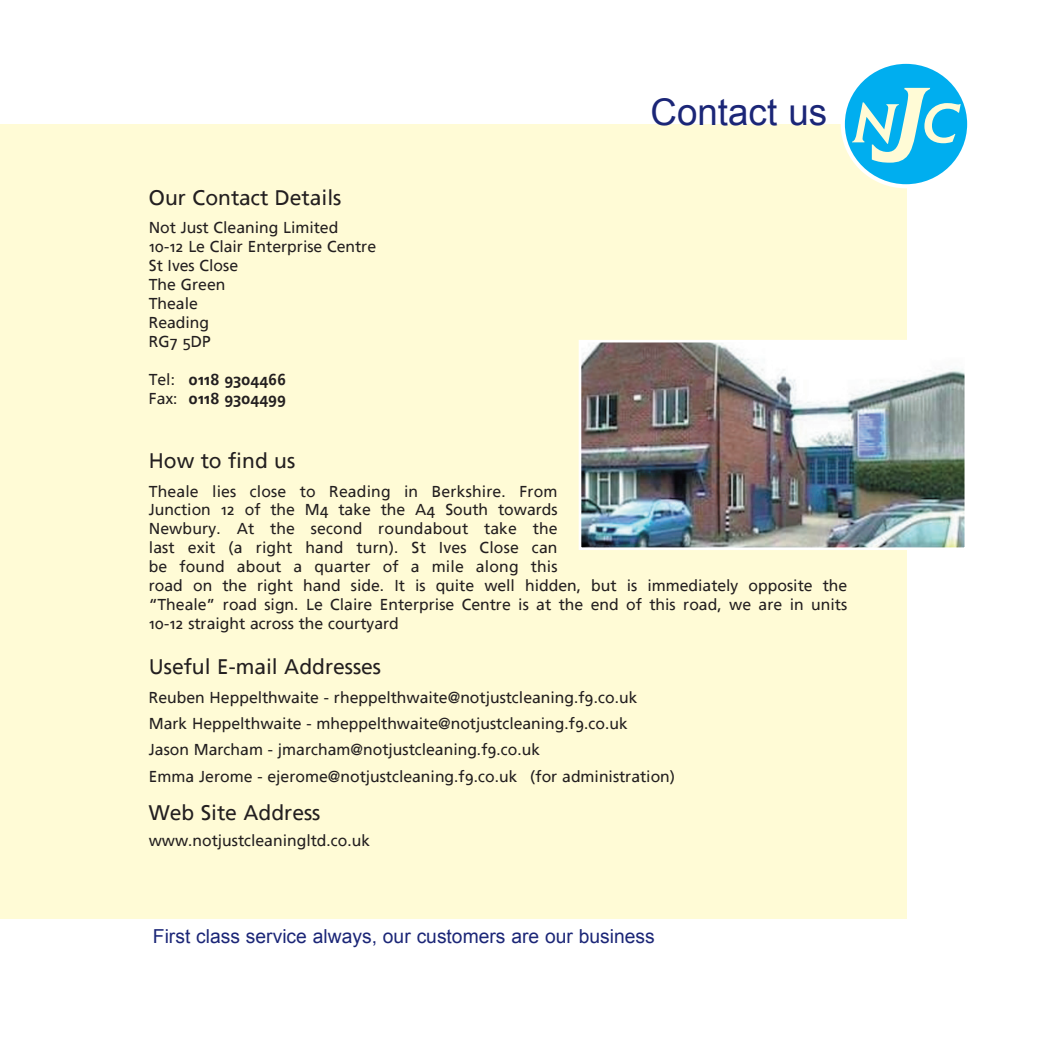
<style>
.page{position:relative;width:1042px;height:1042px;background:#fff}
.page>*{position:absolute;margin:0;border:0;box-sizing:border-box;transform-origin:0 0}
.t1{font:36.75px "Arial";color:#1b2677}
.t2{font:21px "Frutiger Linotype";color:#231f20}
.t3{font:19.25px "Arial";color:#1b2677}
.t4{font:15.75px/18.9px "Frutiger Linotype";color:#231f20}
.t5{font:700 15.75px "Frutiger Linotype";color:#231f20}
.s1{font-weight:400}
</style>
<div class="page">
<div style="left:0;top:124px;width:907px;height:795px;background:#fffbd6"></div>
<div style="left:843px;top:62px;width:126px;height:124px;background:#00aeef;border-radius:50%"></div>
<div style="left:841px;top:60px;width:130px;height:128px;border:4px solid #fff;border-radius:50%"></div>
<svg style="left:852px;top:88px;width:108px;height:75px"></svg>
<img style="left:583px;top:344px;width:380px;height:202px">
<div style="left:579px;top:340px;width:388px;height:210px;border:3px solid #fff"></div>
<p class="t2" style="left:149px;top:185px;width:194px">Our Contact Details</p>
<p class="t4" style="left:149px;top:218px;width:191px">Not Just Cleaning Limited</p>
<p class="t4" style="left:149px;top:237px;width:229px">10-12 Le Clair Enterprise Centre</p>
<p class="t4" style="left:149px;top:256px;width:91px">St Ives Close</p>
<p class="t4" style="left:149px;top:275px;width:78px">The Green</p>
<p class="t4" style="left:149px;top:294px;width:51px">Theale</p>
<p class="t4" style="left:149px;top:313px;width:62px">Reading</p>
<p class="t4" style="left:149px;top:332px;width:64px">RG7 5DP</p>
<p class="t5" style="left:149px;top:370px;width:139px"><span class="s1">Tel:</span> 0118 9304466</p>
<p class="t5" style="left:149px;top:389px;width:139px"><span class="s1">Fax:</span> 0118 9304499</p>
<p class="t1" style="left:650px;top:88px;width:178px">Contact us</p>
<p class="t2" style="left:149px;top:447px;width:148px">How to find us</p>
<p class="t4" style="left:149px;top:481px;width:700px">Theale lies close to Reading in Berkshire. From<br>Junction 12 of the M4 take the A4 South towards<br>Newbury. At the second roundabout take the<br>last exit (a right hand turn). St Ives Close can<br>be found about a quarter of a mile along this<br>road on the right hand side. It is quite well hidden, but is immediately opposite the “Theale” road sign. Le Claire Enterprise Centre is at the end of this road, we are in units 10-12 straight across the courtyard</p>
<p class="t2" style="left:149px;top:654px;width:234px">Useful E-mail Addresses</p>
<p class="t4" style="left:149px;top:687px;width:490px">Reuben Heppelthwaite - rheppelthwaite@notjustcleaning.f9.co.uk</p>
<p class="t4" style="left:149px;top:714px;width:480px">Mark Heppelthwaite - mheppelthwaite@notjustcleaning.f9.co.uk</p>
<p class="t4" style="left:149px;top:740px;width:393px">Jason Marcham - jmarcham@notjustcleaning.f9.co.uk</p>
<p class="t4" style="left:149px;top:767px;width:528px">Emma Jerome - ejerome@notjustcleaning.f9.co.uk (for administration)</p>
<p class="t2" style="left:149px;top:799px;width:173px">Web Site Address</p>
<p class="t4" style="left:149px;top:831px;width:223px">www.notjustcleaningltd.co.uk</p>
<p class="t3" style="left:153px;top:923px;width:503px">First class service always, our customers are our business</p>
</div>
